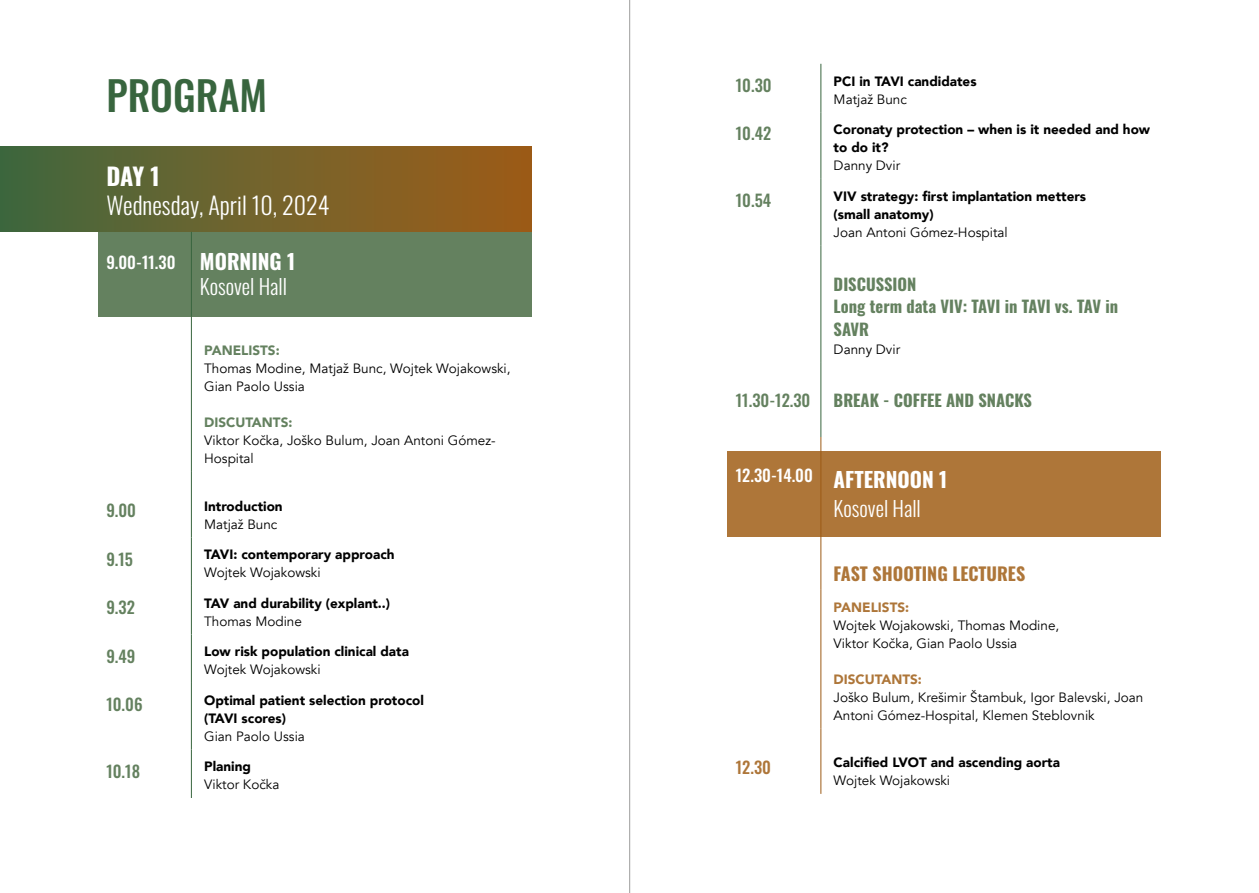
<style>
.page{position:relative;width:1259px;height:893px;background:#fff}
.page>*{position:absolute;margin:0;border:0;box-sizing:border-box;transform-origin:0 0}
.t1{font:500 40.5px "Oswald";color:#38653e}
.t2{font:300 24px "Oswald";color:#fff}
.t3{font:700 24px "Oswald";color:#fff}
.t4{font:300 21px "Oswald";color:#fff}
.t5{font:700 18px "Oswald";color:#ae7639}
.t6{font:700 16.5px/22.5px "Oswald";color:#64815f}
.t7{font:500 16.5px "Oswald";color:#64815f}
.t8{font:500 16.5px "Oswald";color:#fff}
.t9{font:500 16.5px "Oswald";color:#ae7639}
.t10{font:13.5px/18px "Avenir";color:#000}
.t11{font:900 13.5px/18px "Avenir";color:#000}
.t12{font:900 13.5px "Avenir";color:#64815f}
.t13{font:900 13.5px "Avenir";color:#ae7639}
.s1{font-weight:700;font-size:21px}
</style>
<div class="page">
<hr style="left:629px;top:0;width:1px;height:893px;background:#9d9d9c">
<div style="left:727px;top:452px;width:434px;height:85px;background:#ae7639"></div>
<div style="left:98px;top:231px;width:433px;height:85px;background:#64815f"></div>
<div style="left:0;top:146px;width:531px;height:85px;background:linear-gradient(to right,#42683f,#a05d18)"></div>
<hr style="left:191px;top:232px;width:1px;height:84px;background:#38653e">
<hr style="left:191px;top:316px;width:1px;height:156px;background:#38653e">
<hr style="left:191px;top:472px;width:1px;height:65px;background:#38653e">
<hr style="left:191px;top:537px;width:1px;height:49px;background:#38653e">
<hr style="left:191px;top:586px;width:1px;height:48px;background:#38653e">
<hr style="left:191px;top:634px;width:1px;height:49px;background:#38653e">
<hr style="left:191px;top:683px;width:1px;height:66px;background:#38653e">
<hr style="left:191px;top:749px;width:1px;height:49px;background:#38653e">
<hr style="left:820px;top:64px;width:1px;height:48px;background:#38653e">
<hr style="left:820px;top:112px;width:1px;height:67px;background:#38653e">
<hr style="left:820px;top:179px;width:1px;height:66px;background:#38653e">
<hr style="left:820px;top:245px;width:1px;height:117px;background:#38653e">
<hr style="left:820px;top:362px;width:1px;height:75px;background:#38653e">
<hr style="left:820px;top:437px;width:1px;height:97px;background:#9c5a15">
<hr style="left:820px;top:534px;width:1px;height:56px;background:#9c5a15">
<hr style="left:820px;top:590px;width:1px;height:138px;background:#9c5a15">
<hr style="left:820px;top:728px;width:1px;height:66px;background:#9c5a15">
<h1 class="t1" style="left:106px;top:74px;width:162px">PROGRAM</h1>
<h2 class="t3" style="left:106px;top:164px;width:55px">DAY 1</h2>
<h2 class="t2" style="left:106px;top:184px;width:225px">Wednesday, April 10, 2024</h2>
<p class="t8" style="left:106px;top:253px;width:190px">9.00-11.30 <span class="s1">MORNING 1</span></p>
<h3 class="t4" style="left:200px;top:268px;width:89px">Kosovel Hall</h3>
<p class="t12" style="left:204px;top:339px;width:77px">PANELISTS:</p>
<p class="t10" style="left:204px;top:360px;width:308px">Thomas Modine, Matjaž Bunc, Wojtek Wojakowski,<br>Gian Paolo Ussia</p>
<p class="t12" style="left:204px;top:411px;width:90px">DISCUTANTS:</p>
<p class="t10" style="left:204px;top:432px;width:293px">Viktor Kočka, Joško Bulum, Joan Antoni Gómez-<br>Hospital</p>
<p class="t7" style="left:106px;top:502px;width:31px">9.00</p>
<p class="t11" style="left:204px;top:497px;width:80px">Introduction</p>
<p class="t10" style="left:204px;top:515px;width:75px">Matjaž Bunc</p>
<p class="t7" style="left:106px;top:550px;width:28px">9.15</p>
<p class="t11" style="left:204px;top:545px;width:192px">TAVI: contemporary approach</p>
<p class="t10" style="left:204px;top:564px;width:118px">Wojtek Wojakowski</p>
<p class="t7" style="left:106px;top:599px;width:30px">9.32</p>
<p class="t11" style="left:204px;top:594px;width:187px">TAV and durability (explant..)</p>
<p class="t10" style="left:204px;top:612px;width:99px">Thomas Modine</p>
<p class="t7" style="left:106px;top:647px;width:31px">9.49</p>
<p class="t11" style="left:204px;top:642px;width:206px">Low risk population clinical data</p>
<p class="t10" style="left:204px;top:661px;width:118px">Wojtek Wojakowski</p>
<p class="t7" style="left:106px;top:696px;width:38px">10.06</p>
<p class="t11" style="left:204px;top:691px;width:221px">Optimal patient selection protocol (TAVI scores)</p>
<p class="t10" style="left:204px;top:728px;width:102px">Gian Paolo Ussia</p>
<p class="t7" style="left:106px;top:762px;width:35px">10.18</p>
<p class="t11" style="left:204px;top:757px;width:48px">Planing</p>
<p class="t10" style="left:204px;top:776px;width:77px">Viktor Kočka</p>
<p class="t7" style="left:736px;top:77px;width:37px">10.30</p>
<p class="t11" style="left:833px;top:72px;width:144px">PCI in TAVI candidates</p>
<p class="t10" style="left:833px;top:90px;width:75px">Matjaž Bunc</p>
<p class="t7" style="left:736px;top:125px;width:37px">10.42</p>
<p class="t11" style="left:833px;top:120px;width:318px">Coronaty protection – when is it needed and how to do it?</p>
<p class="t10" style="left:833px;top:157px;width:68px">Danny Dvir</p>
<p class="t7" style="left:736px;top:192px;width:37px">10.54</p>
<p class="t11" style="left:833px;top:187px;width:254px">VIV strategy: first implantation metters (small anatomy)</p>
<p class="t10" style="left:833px;top:223px;width:176px">Joan Antoni Gómez-Hospital</p>
<p class="t6" style="left:833px;top:274px;width:286px">DISCUSSION<br>Long term data VIV: TAVI in TAVI vs. TAV in<br>SAVR</p>
<p class="t10" style="left:833px;top:340px;width:68px">Danny Dvir</p>
<p class="t7" style="left:736px;top:392px;width:76px">11.30-12.30</p>
<p class="t6" style="left:833px;top:390px;width:200px">BREAK - COFFEE AND SNACKS</p>
<p class="t8" style="left:736px;top:467px;width:213px">12.30-14.00 <span class="s1">AFTERNOON 1</span></p>
<h3 class="t4" style="left:833px;top:490px;width:89px">Kosovel Hall</h3>
<h3 class="t5" style="left:833px;top:565px;width:193px">FAST SHOOTING LECTURES</h3>
<p class="t13" style="left:833px;top:596px;width:77px">PANELISTS:</p>
<p class="t10" style="left:833px;top:616px;width:227px">Wojtek Wojakowski, Thomas Modine,<br>Viktor Kočka, Gian Paolo Ussia</p>
<p class="t13" style="left:833px;top:667px;width:90px">DISCUTANTS:</p>
<p class="t10" style="left:833px;top:688px;width:311px">Joško Bulum, Krešimir Štambuk, Igor Balevski, Joan<br>Antoni Gómez-Hospital, Klemen Steblovnik</p>
<p class="t9" style="left:736px;top:758px;width:37px">12.30</p>
<p class="t11" style="left:833px;top:753px;width:228px">Calcified LVOT and ascending aorta</p>
<p class="t10" style="left:833px;top:772px;width:118px">Wojtek Wojakowski</p>
</div>
